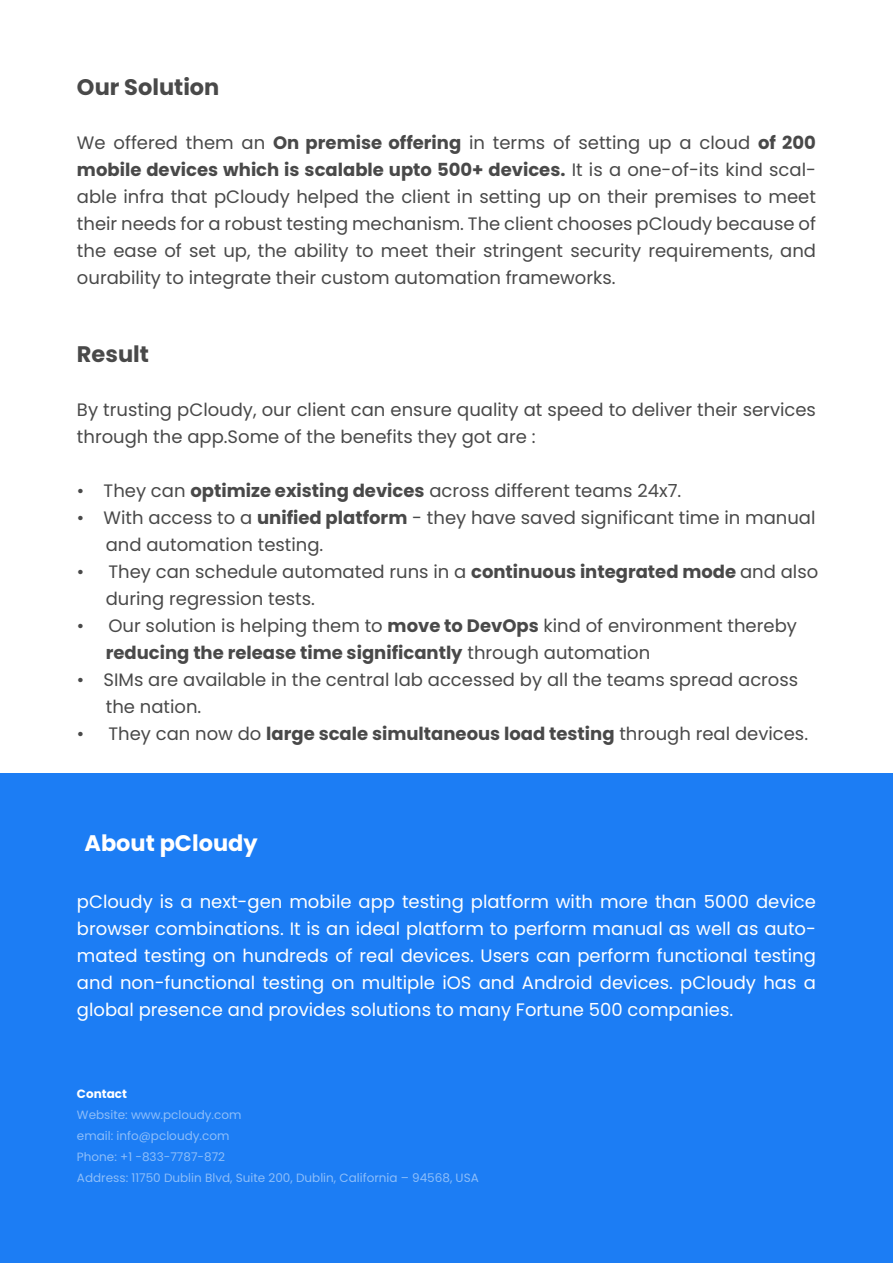
<style>
.page{position:relative;width:893px;height:1263px;background:#fff}
.page>*{position:absolute;margin:0;border:0;box-sizing:border-box;transform-origin:0 0}
.t1{font:700 22.5px "Poppins";color:#494949}
.t2{font:700 22.5px "Poppins";color:#fff}
.t3{font:18px/27px "Poppins";color:#494949}
.t4{font:18px/27px "Poppins";color:#fff;text-align:justify}
.t5{font:700 18px "Poppins";color:#494949}
.t6{font:12px/21px "Poppins";color:rgb(255 255 255/.5)}
.t7{font:700 12px "Poppins";color:#fff}
.s1{font-weight:700}
.s2{font-weight:400}
</style>
<div class="page">
<div style="left:0;top:774px;width:893px;height:489px;background:#1c7df4"></div>
<p class="t1" style="left:77px;top:74px;width:144px">Our Solution</p>
<p class="t3" style="left:77px;top:129px;width:741px;text-align:justify">We offered them an <span class="s1">On premise offering</span> in terms of setting up a cloud <span class="s1">of 200 mobile devices which is scalable upto 500+ devices.</span> It is a one-of-its kind scal&shy;able infra that pCloudy helped the client in setting up on their premises to meet their needs for a robust testing mechanism. The client chooses pCloudy because of the ease of set up, the ability to meet their stringent security requirements, and ourability to integrate their custom automation frameworks.</p>
<p class="t1" style="left:77px;top:341px;width:74px">Result</p>
<p class="t3" style="left:77px;top:396px;width:741px">By trusting pCloudy, our client can ensure quality at speed to deliver their services through the app.Some of the benefits they got are :</p>
<p class="t3" style="left:77px;top:477px;width:606px">• They can <span class="s1">optimize existing devices</span> across different teams 24x7.</p>
<p class="t3" style="left:106px;top:504px;width:711px;text-indent:-29px">• With access to a <span class="s1">unified platform</span> - they have saved significant time in manual and automation testing.</p>
<p class="t3" style="left:106px;top:558px;width:714px;text-indent:-29px">• They can schedule automated runs in a <span class="s1">continuous integrated mode</span> and also during regression tests.</p>
<p class="t3" style="left:106px;top:612px;width:693px;text-indent:-29px">• Our solution is helping them to <span class="s1">move to DevOps</span> kind of environment thereby <span class="s1">reducing the release time significantly</span> through automation</p>
<p class="t3" style="left:106px;top:666px;width:694px;text-indent:-29px">• SIMs are available in the central lab accessed by all the teams spread across the nation.</p>
<p class="t5" style="left:77px;top:723px;width:733px"><span class="s2">• They can now do</span> large scale simultaneous load testing <span class="s2">through real devices.</span></p>
<p class="t2" style="left:84px;top:830px;width:175px">About pCloudy</p>
<p class="t4" style="left:77px;top:889px;width:741px">pCloudy is a next-gen mobile app testing platform with more than 5000 device browser combinations. It is an ideal platform to perform manual as well as auto&shy;mated testing on hundreds of real devices. Users can perform functional testing and non-functional testing on multiple iOS and Android devices. pCloudy has a global presence and provides solutions to many Fortune 500 companies.</p>
<p class="t7" style="left:77px;top:1087px;width:52px">Contact</p>
<p class="t6" style="left:77px;top:1104px;width:403px">Website: www.pcloudy.com<br>email: info@pcloudy.com<br>Phone: +1 -833-7787-872<br>Address: 11750 Dublin Blvd, Suite 200, Dublin, California – 94568, USA</p>
</div>
